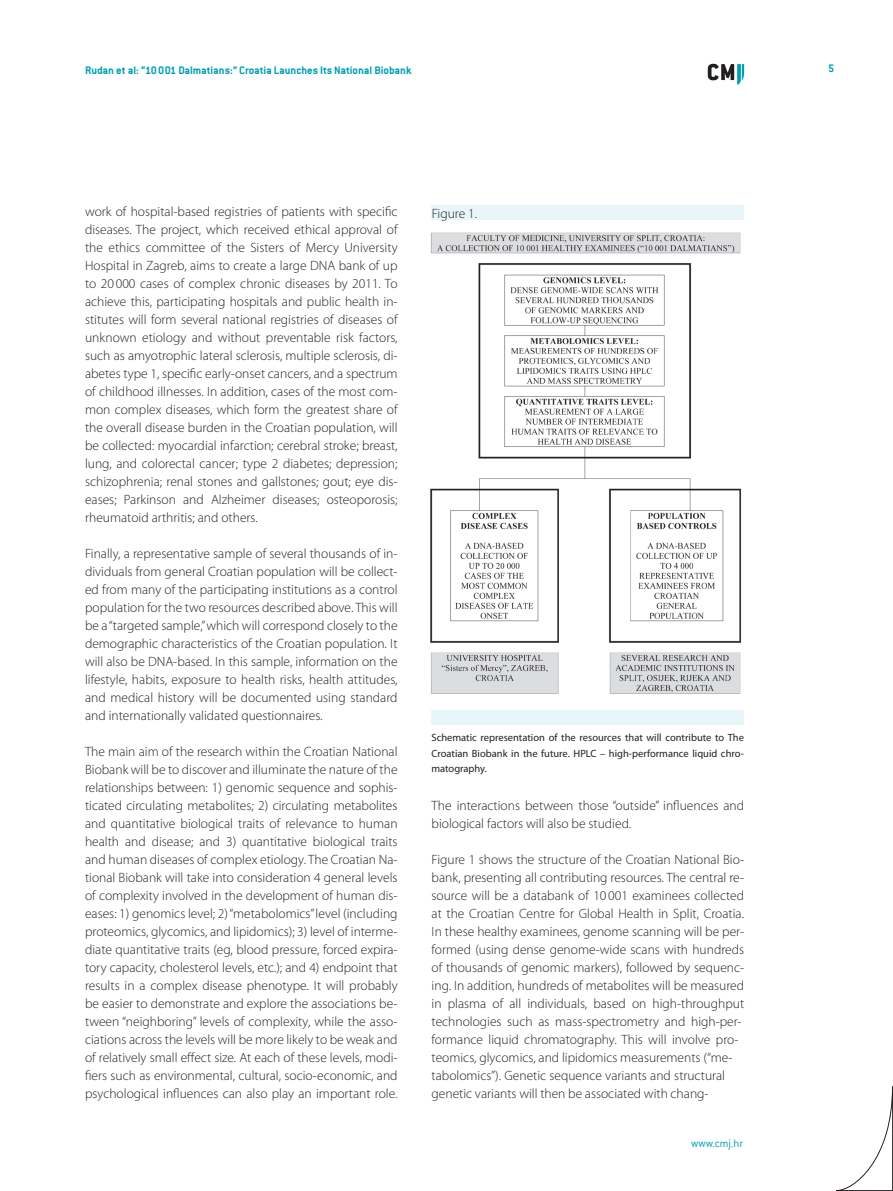
<style>
.page{position:relative;width:893px;height:1191px;background:#fff}
.page>*{position:absolute;margin:0;border:0;box-sizing:border-box;transform-origin:0 0}
.t1{font:300 13.5px/18px "Myriad Pro";color:#231f20;text-align:justify}
.t2{font:700 12px "ITC Conduit LTCE";color:#009fb4}
.t3{font:300 12px "ITC Conduit LTCE";color:#009fb4}
.t4{font:10.5px/15.8px "Myriad Pro";color:#231f20;text-align:justify}
</style>
<div class="page">
<svg style="left:708px;top:64px;width:36px;height:21px"></svg>
<svg style="left:836px;top:1086px;width:57px;height:105px"></svg>
<img style="left:430px;top:232px;width:311px;height:462px">
<div style="left:432px;top:206px;width:312px;height:14px;background:#e8f6f9"></div>
<div style="left:431px;top:709px;width:313px;height:15px;background:#e8f6f9"></div>
<p class="t2" style="left:85px;top:63px;width:328px">Rudan et al: “10001 Dalmatians:” Croatia Launches Its National Biobank</p>
<p class="t1" style="left:85px;top:202px;width:314px">work of hospital-based registries of patients with specific diseases. The project, which received ethical approval of the ethics committee of the Sisters of Mercy University Hospital in Zagreb, aims to create a large DNA bank of up to 20 000 cases of complex chronic diseases by 2011. To achieve this, participating hospitals and public health in&shy;stitutes will form several national registries of diseases of unknown etiology and without preventable risk factors, such as amyotrophic lateral sclerosis, multiple sclerosis, di&shy;abetes type 1, specific early-onset cancers, and a spectrum of childhood illnesses. In addition, cases of the most com&shy;mon complex diseases, which form the greatest share of the overall disease burden in the Croatian population, will be collected: myocardial infarction; cerebral stroke; breast, lung, and colorectal cancer; type 2 diabetes; depression; schizophrenia; renal stones and gallstones; gout; eye dis&shy;eases; Parkinson and Alzheimer diseases; osteoporosis; rheumatoid arthritis; and others.</p>
<p class="t1" style="left:85px;top:544px;width:314px">Finally, a representative sample of several thousands of in&shy;dividuals from general Croatian population will be collect&shy;ed from many of the participating institutions as a control population for the two resources described above. This will be a “targeted sample,” which will correspond closely to the demographic characteristics of the Croatian population. It will also be DNA-based. In this sample, information on the lifestyle, habits, exposure to health risks, health attitudes, and medical history will be documented using standard and internationally validated questionnaires.</p>
<p class="t1" style="left:85px;top:742px;width:314px">The main aim of the research within the Croatian National Biobank will be to discover and illuminate the nature of the relationships between: 1) genomic sequence and sophis&shy;ticated circulating metabolites; 2) circulating metabolites and quantitative biological traits of relevance to human health and disease; and 3) quantitative biological traits and human diseases of complex etiology. The Croatian Na&shy;tional Biobank will take into consideration 4 general levels of complexity involved in the development of human dis&shy;eases: 1) genomics level; 2) “metabolomics” level (including proteomics, glycomics, and lipidomics); 3) level of interme&shy;diate quantitative traits (eg, blood pressure, forced expira&shy;tory capacity, cholesterol levels, etc.); and 4) endpoint that results in a complex disease phenotype. It will probably be easier to demonstrate and explore the associations be&shy;tween “neighboring” levels of complexity, while the asso&shy;ciations across the levels will be more likely to be weak and of relatively small effect size. At each of these levels, modi&shy;fiers such as environmental, cultural, socio-economic, and psychological influences can also play an important role.</p>
<p class="t1" style="left:432px;top:204px;width:47px">Figure 1.</p>
<p class="t4" style="left:431px;top:729px;width:314px">Schematic representation of the resources that will contribute to The Croatian Biobank in the future. HPLC – high-performance liquid chro&shy;matography.</p>
<p class="t1" style="left:432px;top:796px;width:314px">The interactions between those “outside” influences and biological factors will also be studied.</p>
<p class="t1" style="left:432px;top:850px;width:314px;text-align:left">Figure 1 shows the structure of the Croatian National Bio&shy;bank, presenting all contributing resources. The central re&shy;source will be a databank of 10 001 examinees collected at the Croatian Centre for Global Health in Split, Croatia.<br>In these healthy examinees, genome scanning will be per&shy;formed (using dense genome-wide scans with hundreds of thousands of genomic markers), followed by sequenc&shy;ing. In addition, hundreds of metabolites will be measured in plasma of all individuals, based on high-throughput technologies such as mass-spectrometry and high-per&shy;formance liquid chromatography. This will involve pro&shy;teomics, glycomics, and lipidomics measurements (“me&shy;tabolomics”). Genetic sequence variants and structural genetic variants will then be associated with chang-</p>
<p class="t3" style="left:691px;top:1136px;width:54px">www.cmj.hr</p>
</div>
